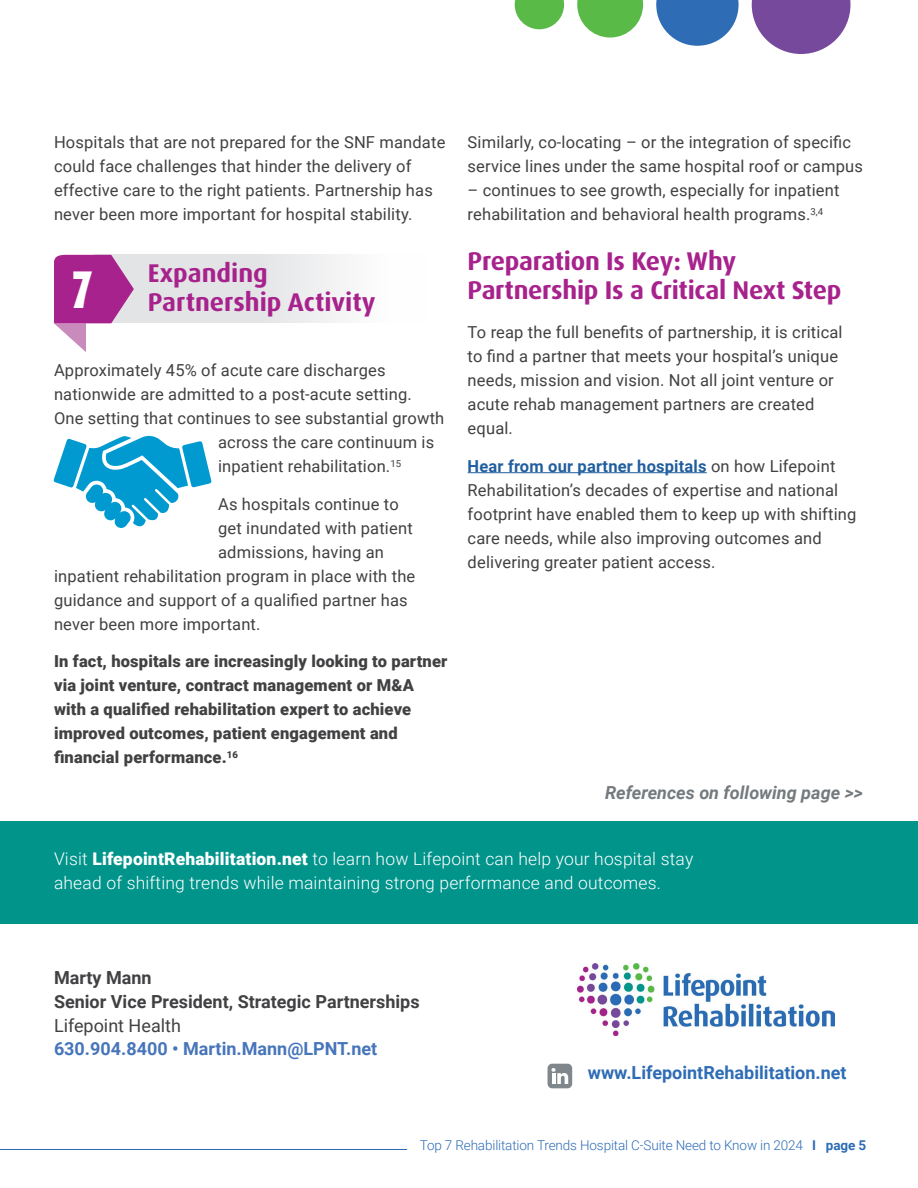
<style>
.page{position:relative;width:918px;height:1188px;background:#fff}
.page>*{position:absolute;margin:0;border:0;box-sizing:border-box;transform-origin:0 0}
.t1{font:900 43.5px "Dax Compact Pro";color:#fff}
.t2{font:700 25.65px/29.1px "Dax Pro";letter-spacing:-.01em;color:#a7228c}
.t3{font:700 18px/23.9px "Roboto";color:#414042}
.t4{font:700 18px "Roboto";color:#4775ba}
.t5{font:700 18px "Roboto";color:#2e6cb5}
.t6{font:italic 700 18px "Roboto";color:#747a7e}
.t7{font:18px "Roboto";color:#414042}
.t8{font:300 17.55px/24px "Roboto";letter-spacing:.01em;color:#fff}
.t9{font:16.5px/24px "Roboto";letter-spacing:.01em;color:#414042}
.t10{font:900 16.5px/24px "Roboto";letter-spacing:.01em;color:#414042}
.t11{font:300 13.5px "Roboto";letter-spacing:-.01em;color:#2e6cb5}
.s1{font-weight:700;color:#215e9e}
.s2{font-weight:900}
.s3{font-weight:700}
</style>
<div class="page">
<hr style="left:0;top:1149px;width:407px;height:1px;background:#2e6cb5">
<div style="left:0;top:821px;width:918px;height:103px;background:#00948b"></div>
<hr style="left:468px;top:472px;width:239px;height:1px;background:#215e9e">
<svg style="left:515px;top:0;width:49px;height:29px"></svg>
<svg style="left:577px;top:0;width:66px;height:38px"></svg>
<svg style="left:656px;top:0;width:83px;height:46px"></svg>
<svg style="left:752px;top:0;width:98px;height:54px"></svg>
<svg style="left:134px;top:255px;width:209px;height:68px;background:#e6e7e9"></svg>
<svg style="left:54px;top:255px;width:80px;height:97px"></svg>
<svg style="left:53px;top:435px;width:159px;height:93px"></svg>
<img style="left:577px;top:964px;width:257px;height:71px">
<div style="left:548px;top:1064px;width:24px;height:24px;background:#80878c;border-radius:5px"></div>
<svg style="left:552px;top:1068px;width:16px;height:16px"></svg>
<p class="t9" style="left:54px;top:130px;width:393px">Hospitals that are not prepared for the SNF mandate could face challenges that hinder the delivery of effective care to the right patients. Partnership has never been more important for hospital stability.</p>
<p class="t2" style="left:148px;top:259px;width:121px">Expanding</p>
<p class="t1" style="left:72px;top:260px;width:21px">7</p>
<p class="t2" style="left:148px;top:288px;width:229px">Partnership Activity</p>
<p class="t9" style="left:54px;top:358px;width:392px">Approximately 45% of acute care discharges nationwide are admitted to a post-acute setting.<br>One setting that continues to see substantial growth</p>
<p class="t9" style="left:218px;top:430px;width:218px">across the care continuum is inpatient rehabilitation.<sup>15</sup></p>
<p class="t9" style="left:218px;top:491px;width:196px">As hospitals continue to get inundated with patient admissions, having an</p>
<p class="t9" style="left:54px;top:563px;width:363px">inpatient rehabilitation program in place with the guidance and support of a qualified partner has never been more important.</p>
<p class="t10" style="left:54px;top:649px;width:395px">In fact, hospitals are increasingly looking to partner via joint venture, contract management or M&amp;A with a qualified rehabilitation expert to achieve improved outcomes, patient engagement and financial performance.<sup>16</sup></p>
<p class="t9" style="left:468px;top:130px;width:397px">Similarly, co-locating – or the integration of specific service lines under the same hospital roof or campus</p>
<p class="t9" style="left:468px;top:178px;width:373px">– continues to see growth, especially for inpatient rehabilitation and behavioral health programs.<sup>3,4</sup></p>
<h2 class="t2" style="left:468px;top:246px;width:375px">Preparation Is Key: Why<br>Partnership Is a Critical Next Step</h2>
<p class="t9" style="left:468px;top:320px;width:376px">To reap the full benefits of partnership, it is critical to find a partner that meets your hospital’s unique needs, mission and vision. Not all joint venture or acute rehab management partners are created equal.</p>
<p class="t9" style="left:468px;top:453px;width:390px"><span class="s1">Hear from our partner hospitals</span> on how Lifepoint Rehabilitation’s decades of expertise and national footprint have enabled them to keep up with shifting care needs, while also improving outcomes and delivering greater patient access.</p>
<h4 class="t6" style="left:605px;top:780px;width:259px">References on following page &gt;&gt;</h4>
<p class="t8" style="left:54px;top:846px;width:641px">Visit <span class="s2">LifepointRehabilitation.net</span> to learn how Lifepoint can help your hospital stay ahead of shifting trends while maintaining strong performance and outcomes.</p>
<h4 class="t3" style="left:54px;top:965px;width:367px">Marty Mann<br>Senior Vice President, Strategic Partnerships</h4>
<p class="t7" style="left:54px;top:1013px;width:128px">Lifepoint Health</p>
<h4 class="t4" style="left:54px;top:1036px;width:325px">630.904.8400 • Martin.Mann@LPNT.net</h4>
<h4 class="t5" style="left:588px;top:1060px;width:260px">www.LifepointRehabilitation.net</h4>
<p class="t11" style="left:420px;top:1136px;width:448px">Top 7 Rehabilitation Trends Hospital C-Suite Need to Know in 2024 <span class="s3">I page 5</span></p>
</div>
